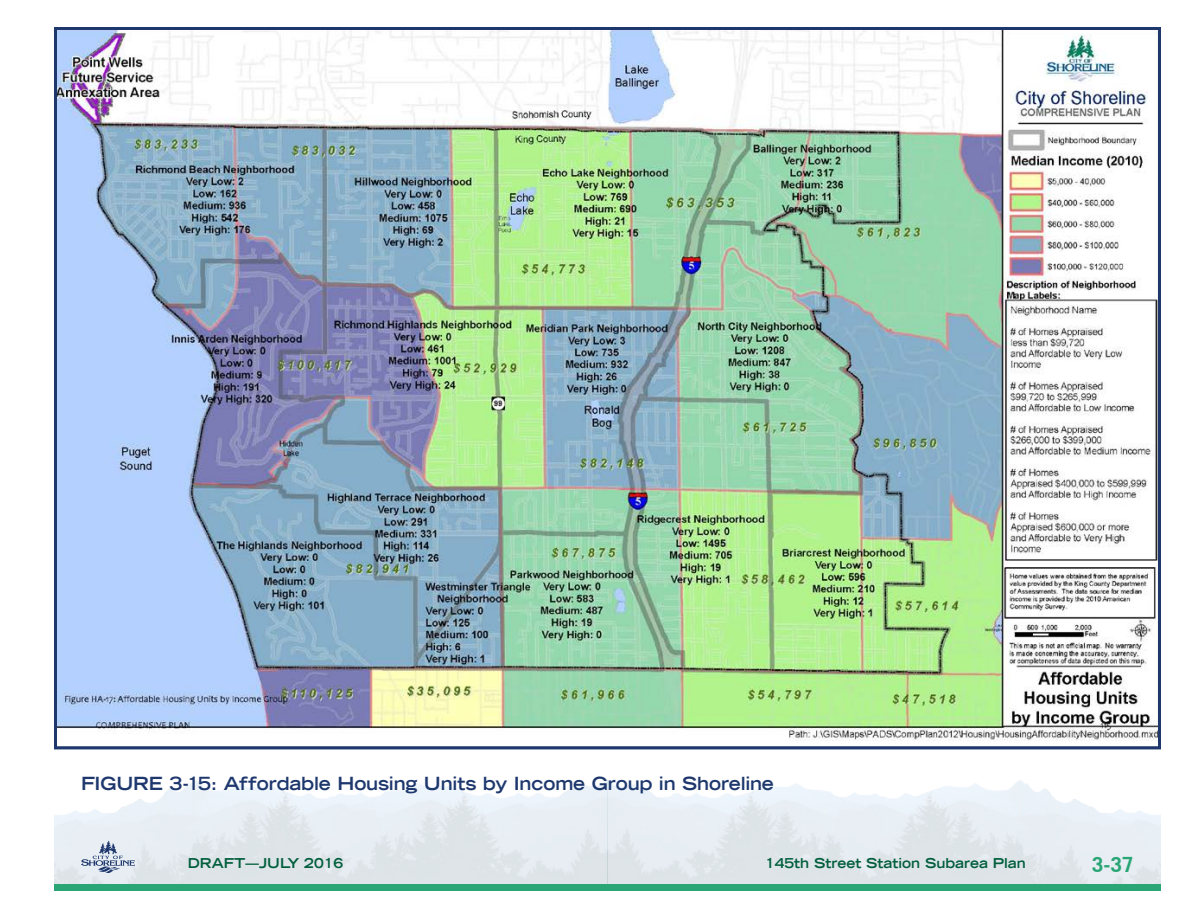
<style>
.page{position:relative;width:1188px;height:918px;background:#fff}
.page>*{position:absolute;margin:0;border:0;box-sizing:border-box;transform-origin:0 0}
.t1{font:700 21px "Trade Gothic";color:#2aa576}
.t2{font:700 expanded 18px "Trade Gothic LH";letter-spacing:-.01em;color:#1e386e}
.t3{font:700 expanded 13.5px "Trade Gothic LT";color:#015e3c}
</style>
<div class="page">
<div style="left:54px;top:884px;width:1107px;height:7px;background:#2aa576"></div>
<svg style="left:81px;top:841px;width:54px;height:32px;background:#c0cad9"></svg>
<img style="left:58px;top:31px;width:1099px;height:710px">
<p class="t2" style="left:81px;top:771px;width:694px">FIGURE 3-15: Affordable Housing Units by Income Group in Shoreline</p>
<p class="t3" style="left:188px;top:854px;width:157px">DRAFT—JULY 2016</p>
<p class="t3" style="left:765px;top:854px;width:262px">145th Street Station Subarea Plan</p>
<p class="t1" style="left:1092px;top:851px;width:44px">3-37</p>
</div>
